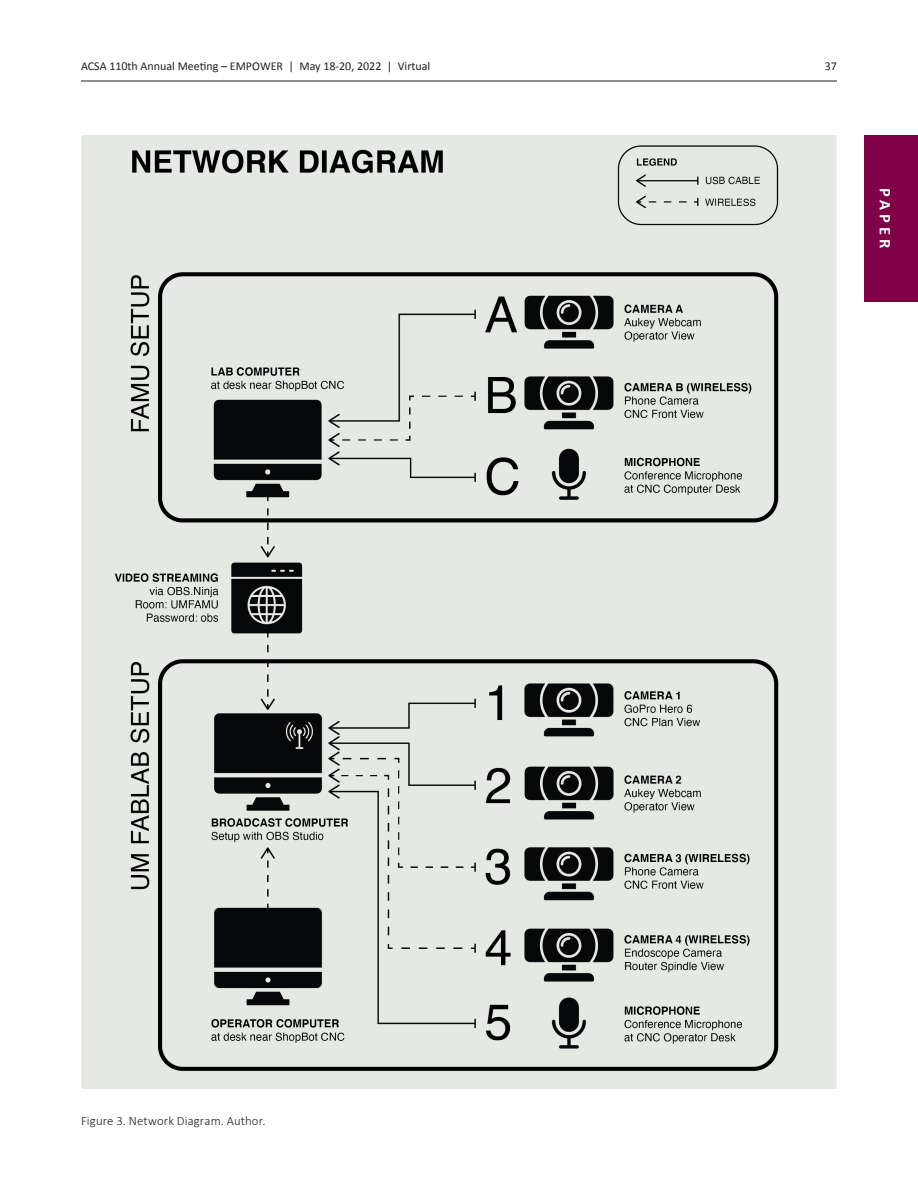
<style>
.page{position:relative;width:918px;height:1188px;background:#fff}
.page>*{position:absolute;margin:0;border:0;box-sizing:border-box;transform-origin:0 0}
.t1{font:700 16.5px "Calibri";letter-spacing:.235em;color:#fff}
._07_Caption_Text{font:300 12.75px "Calibri";letter-spacing:.01em;color:#231f20}
.t2{font:12px "Calibri";color:#231f20}
</style>
<div class="page">
<hr style="left:81px;top:81px;width:756px;height:1px;background:#231f20">
<div style="left:864px;top:135px;width:54px;height:166px;background:#7f0147"></div>
<img style="left:82px;top:135px;width:754px;height:953px">
<p class="t2" style="left:81px;top:57px;width:351px">ACSA 110th Annual Meeting – EMPOWER | May 18-20, 2022 | Virtual</p>
<p class="t2" style="left:825px;top:57px;width:14px">37</p>
<h1 class="t1" style="left:897px;top:188px;width:61px;rotate:90deg">PAPER</h1>
<p class="_07_Caption_Text" style="left:81px;top:1113px;width:186px">Figure 3. Network Diagram. Author.</p>
</div>
